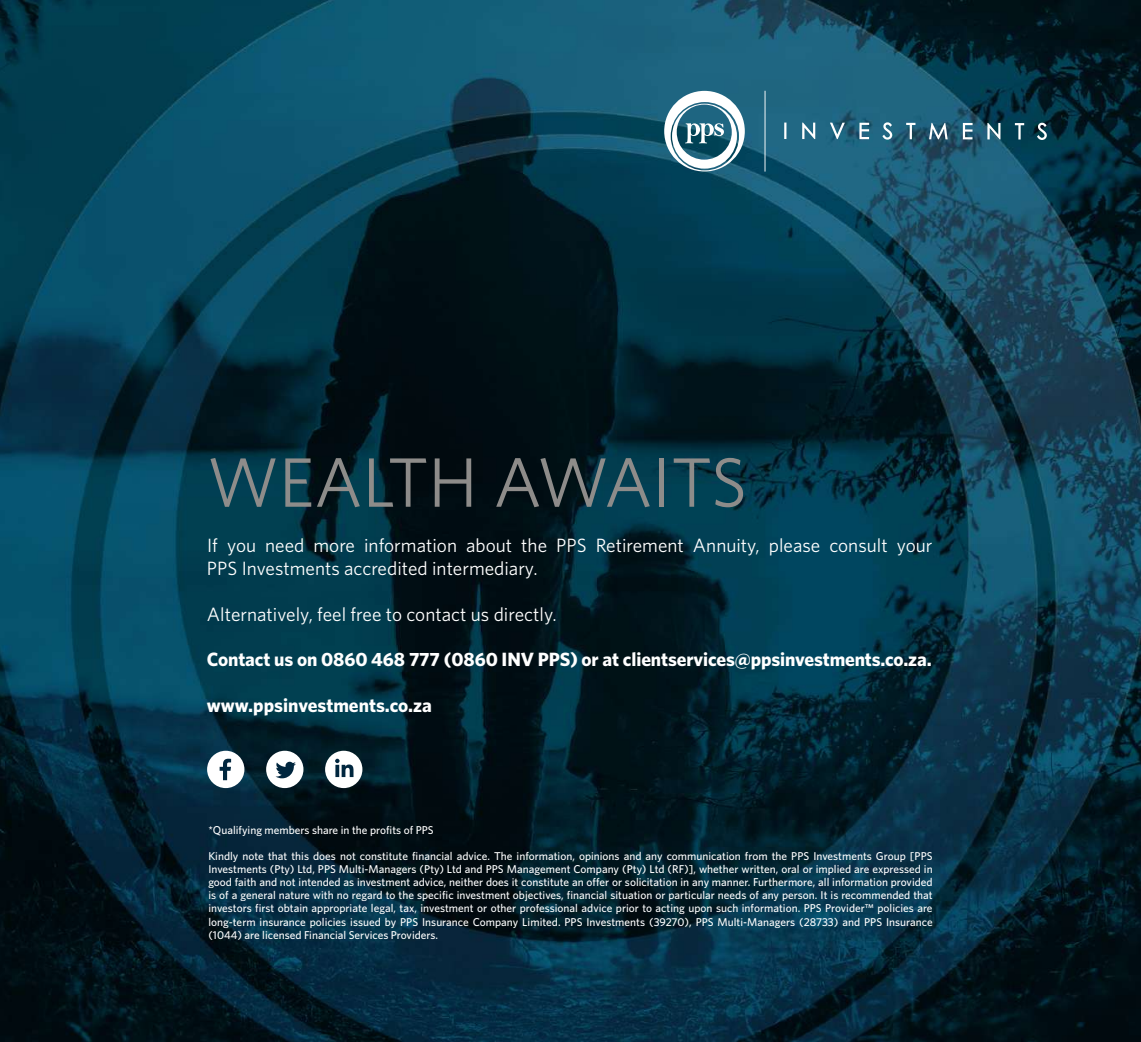
<style>
.page{position:relative;width:1141px;height:1042px;background:#fff}
.page>*{position:absolute;margin:0;border:0;box-sizing:border-box;transform-origin:0 0}
.t1{font:70px "Whitney";color:#8e8c8a}
.t2{font:19.25px/22.8px "Whitney";color:#fff}
.t3{font:700 19.25px "Whitney";letter-spacing:-.005em;color:#fff}
.t4{font:500 11.38px/13.1px "Whitney";color:#fff;text-align:justify}
</style>
<div class="page">
<img style="left:0;top:0;width:1141px;height:1042px">
<div style="left:207px;top:751px;width:37px;height:37px;background:#fff;border-radius:50%"></div>
<svg style="left:220px;top:759px;width:11px;height:21px"></svg>
<div style="left:266px;top:751px;width:37px;height:37px;background:#fff;border-radius:50%"></div>
<svg style="left:276px;top:762px;width:20px;height:16px"></svg>
<div style="left:325px;top:751px;width:37px;height:37px;background:#fff;border-radius:50%"></div>
<svg style="left:335px;top:759px;width:18px;height:18px"></svg>
<svg style="left:664px;top:91px;width:383px;height:81px;background:#336c83"></svg>
<h1 class="t1" style="left:207px;top:441px;width:541px">WEALTH AWAITS</h1>
<h2 class="t2" style="left:207px;top:534px;width:727px">If you need more information about the PPS Retirement Annuity, please consult your<br>PPS Investments accredited intermediary.</h2>
<h2 class="t2" style="left:207px;top:602px;width:351px">Alternatively, feel free to contact us directly.</h2>
<h2 class="t3" style="left:207px;top:648px;width:726px">Contact us on 0860 468 777 (0860 INV PPS) or at clientservices@ppsinvestments.co.za.</h2>
<h2 class="t3" style="left:207px;top:693px;width:226px">www.ppsinvestments.co.za</h2>
<p class="t4" style="left:208px;top:823px;width:227px">*Qualifying members share in the profits of PPS</p>
<p class="t4" style="left:208px;top:849px;width:726px">Kindly note that this does not constitute financial advice. The information, opinions and any communication from the PPS Investments Group [PPS Investments (Pty) Ltd, PPS Multi-Managers (Pty) Ltd and PPS Management Company (Pty) Ltd (RF)], whether written, oral or implied are expressed in good faith and not intended as investment advice, neither does it constitute an offer or solicitation in any manner. Furthermore, all information provided is of a general nature with no regard to the specific investment objectives, financial situation or particular needs of any person. It is recommended that investors first obtain appropriate legal, tax, investment or other professional advice prior to acting upon such information. PPS Provider™ policies are long-term insurance policies issued by PPS Insurance Company Limited. PPS Investments (39270), PPS Multi-Managers (28733) and PPS Insurance (1044) are licensed Financial Services Providers.</p>
</div>
